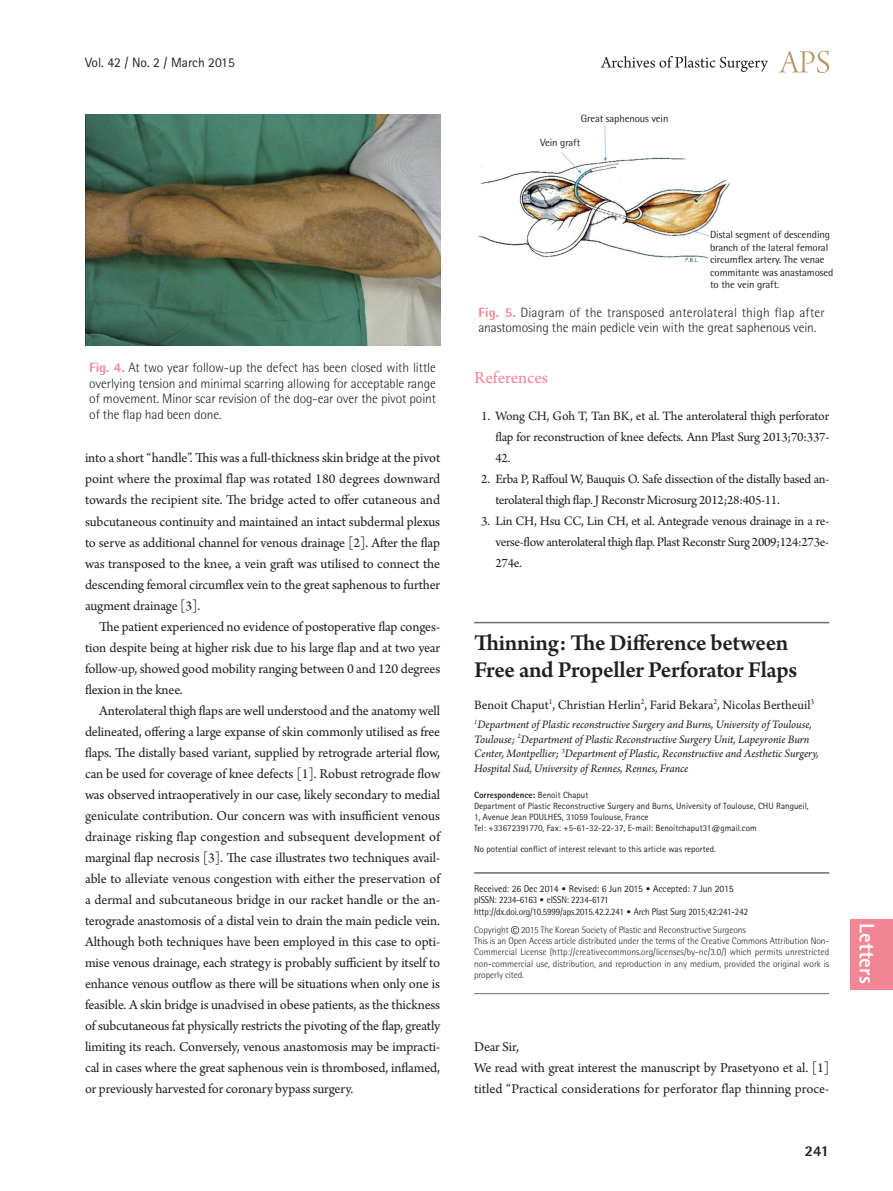
<style>
.page{position:relative;width:893px;height:1191px;background:#fff}
.page>*{position:absolute;margin:0;border:0;box-sizing:border-box;transform-origin:0 0}
.제목{font:600 24px/27px "Arno Pro";letter-spacing:-.015em;color:#231f20}
.논문_분류_좌우{font:800 21px "Rotis Sans Serif Std";color:#fff}
.대제목{font:18px "Arno Pro";letter-spacing:-.005em;color:#f38694}
.t1{font:800 15px "Rotis Semi Sans Std";color:#231f20}
.본문{font:14.25px/21px "Arno Pro";letter-spacing:-.01em;color:#231f20;text-align:justify}
.참고문헌_1{font:13.5px/21px "Arno Pro";letter-spacing:-.02em;color:#231f20;text-align:justify}
.그림제목{font:300 13.5px/15.8px "Rotis Semi Sans Std";letter-spacing:-.01em;color:#231f20;text-align:justify}
.저자{font:13.5px "Arno Pro";color:#231f20}
.권_호_월{font:13.5px "Rotis Sans Serif Std";color:#231f20}
.소속{font:italic 12px/14.4px "Arno Pro";letter-spacing:-.005em;color:#231f20}
.표그림설명{font:10.5px/12.6px "Rotis Semi Sans Std";letter-spacing:-.01em;color:#231f20}
.t2{font:9.75px/11.7px "Rotis Semi Sans Std";letter-spacing:-.01em;color:#231f20;scale:.91 1}
.copyright{font:300 9.45px/11.4px "Rotis Semi Sans Std";letter-spacing:-.01em;color:#231f20;text-align:justify}
.교신저자{font:9px/10.8px "Rotis Sans Serif Std";color:#231f20}
.교신저자-2{font:800 9px "Rotis Sans Serif Std";color:#231f20}
.s1{font-weight:800;color:#f38694}
.s2{font-weight:400}
.s3{font-family:"Rotis Sans Serif Std"}
.s4{font-family:"DIN Pro";font-weight:300}
</style>
<div class="page">
<svg style="left:779px;top:51px;width:50px;height:22px"></svg>
<svg style="left:601px;top:56px;width:167px;height:16px"></svg>
<img style="left:85px;top:115px;width:355px;height:230px">
<img style="left:478px;top:125px;width:253px;height:138px">
<hr style="left:474px;top:622px;width:355px;height:1px;background:#6c6d70">
<hr style="left:474px;top:872px;width:355px;height:1px;background:#6c6d70">
<svg style="left:511px;top:926px;width:8px;height:8px"></svg>
<hr style="left:474px;top:993px;width:355px;height:1px;background:#6c6d70">
<div style="left:850px;top:919px;width:43px;height:70px;background:#f38694"></div>
<p class="권_호_월" style="left:85px;top:54px;width:151px">Vol. 42 / No. 2 / March 2015</p>
<p class="표그림설명" style="left:581px;top:112px;width:89px">Great saphenous vein</p>
<p class="표그림설명" style="left:540px;top:136px;width:42px">Vein graft</p>
<p class="그림제목" style="left:89px;top:359px;width:348px"><span class="s1">Fig. 4.</span> At two year follow-up the defect has been closed with little overlying tension and minimal scarring allowing for acceptable range of movement. Minor scar revision of the dog-ear over the pivot point of the flap had been done.</p>
<p class="본문" style="left:85px;top:448px;width:357px">into a short “handle”. This was a full-thickness skin bridge at the pivot point where the proximal flap was rotated 180 degrees downward towards the recipient site. The bridge acted to offer cutaneous and subcutaneous continuity and maintained an intact subdermal plexus to serve as additional channel for venous drainage [2]. After the flap was transposed to the knee, a vein graft was utilised to connect the descending femoral circumflex vein to the great saphenous to further augment drainage [3].</p>
<p class="본문" style="left:85px;top:616px;width:357px;text-indent:14px">The patient experienced no evidence of postoperative flap conges&shy;tion despite being at higher risk due to his large flap and at two year follow-up, showed good mobility ranging between 0 and 120 degrees flexion in the knee.</p>
<p class="본문" style="left:85px;top:700px;width:357px;text-indent:14px">Anterolateral thigh flaps are well understood and the anatomy well delineated, offering a large expanse of skin commonly utilised as free flaps. The distally based variant, supplied by retrograde arterial flow, can be used for coverage of knee defects [1]. Robust retrograde flow was observed intraoperatively in our case, likely secondary to medial geniculate contribution. Our concern was with insufficient venous drainage risking flap congestion and subsequent development of marginal flap necrosis [3]. The case illustrates two techniques avail&shy;able to alleviate venous congestion with either the preservation of a dermal and subcutaneous bridge in our racket handle or the an&shy;terograde anastomosis of a distal vein to drain the main pedicle vein.<br>Although both techniques have been employed in this case to opti&shy;mise venous drainage, each strategy is probably sufficient by itself to enhance venous outflow as there will be situations when only one is feasible. A skin bridge is unadvised in obese patients, as the thickness of subcutaneous fat physically restricts the pivoting of the flap, greatly limiting its reach. Conversely, venous anastomosis may be impracti&shy;cal in cases where the great saphenous vein is thrombosed, inflamed, or previously harvested for coronary bypass surgery.</p>
<p class="표그림설명" style="left:710px;top:228px;width:125px">Distal segment of descending branch of the lateral femoral circumflex artery. The venae commitante was anastamosed to the vein graft.</p>
<p class="그림제목" style="left:478px;top:304px;width:348px"><span class="s1">Fig. 5.</span> Diagram of the transposed anterolateral thigh flap after anastomosing the main pedicle vein with the great saphenous vein.</p>
<p class="대제목" style="left:474px;top:367px;width:75px">References</p>
<p class="참고문헌_1" style="left:495px;top:406px;width:335px;text-indent:-14px">1. Wong CH, Goh T, Tan BK, et al. The anterolateral thigh perforator flap for reconstruction of knee defects. Ann Plast Surg 2013;70:337- 42.</p>
<p class="참고문헌_1" style="left:495px;top:469px;width:335px;text-indent:-14px">2. Erba P, Raffoul W, Bauquis O. Safe dissection of the distally based an&shy;terolateral thigh flap. J Reconstr Microsurg 2012;28:405-11.</p>
<p class="참고문헌_1" style="left:495px;top:511px;width:335px;text-indent:-14px">3. Lin CH, Hsu CC, Lin CH, et al. Antegrade venous drainage in a re&shy;verse-flow anterolateral thigh flap. Plast Reconstr Surg 2009;124:273e-274e.</p>
<p class="제목" style="left:474px;top:631px;width:325px">Thinning: The Difference between<br>Free and Propeller Perforator Flaps</p>
<p class="저자" style="left:474px;top:697px;width:342px">Benoit Chaput<sup>1</sup>, Christian Herlin<sup>2</sup>, Farid Bekara<sup>2</sup>, Nicolas Bertheuil<sup>3</sup></p>
<p class="소속" style="left:474px;top:718px;width:346px"><sup>1</sup>Department of Plastic reconstructive Surgery and Burns, University of Toulouse, Toulouse; <sup>2</sup>Department of Plastic Reconstructive Surgery Unit, Lapeyronie Burn Center, Montpellier; <sup>3</sup>Department of Plastic, Reconstructive and Aesthetic Surgery, Hospital Sud, University of Rennes, Rennes, France</p>
<p class="교신저자-2" style="left:474px;top:789px;width:116px">Correspondence: <span class="s2">Benoit Chaput</span></p>
<p class="교신저자" style="left:474px;top:800px;width:336px">Department of Plastic Reconstructive Surgery and Burns, University of Toulouse, CHU Rangueil,<br>1, Avenue Jean POULHES, 31059 Toulouse, France</p>
<p class="교신저자" style="left:474px;top:822px;width:284px">Tel: +33672391770, Fax: +5-61-32-22-37, E-mail: Benoitchaput31@gmail.com</p>
<p class="교신저자" style="left:474px;top:843px;width:243px">No potential conflict of interest relevant to this article was reported.</p>
<p class="t2" style="left:474px;top:882px;width:303px"><span class="s3">Received: 26 Dec 2014</span> <span class="s4">•</span> <span class="s3">Revised: 6 Jun 2015</span> <span class="s4">•</span> <span class="s3">Accepted: 7 Jun 2015 </span>pISSN: 2234-6163 <span class="s4">•</span> eISSN: 2234-6171 http://dx.doi.org/10.5999/aps.2015.42.2.241 <span class="s4">•</span> Arch Plast Surg 2015;42:241-242</p>
<p class="copyright" style="left:474px;top:924px;width:36px">Copyright</p>
<p class="copyright" style="left:521px;top:924px;width:226px">2015 The Korean Society of Plastic and Reconstructive Surgeons</p>
<p class="copyright" style="left:474px;top:935px;width:357px">This is an Open Access article distributed under the terms of the Creative Commons Attribution Non-Commercial License (http://creativecommons.org/licenses/by-nc/3.0/) which permits unrestricted non-commercial use, distribution, and reproduction in any medium, provided the original work is properly cited.</p>
<p class="본문" style="left:474px;top:1036px;width:46px">Dear Sir,</p>
<p class="본문" style="left:474px;top:1057px;width:357px">We read with great interest the manuscript by Prasetyono et al. [1] titled “Practical considerations for perforator flap thinning proce-</p>
<p class="t1" style="left:805px;top:1141px;width:26px">241</p>
<p class="논문_분류_좌우" style="left:880px;top:923px;width:61px;rotate:90deg">Letters</p>
</div>
